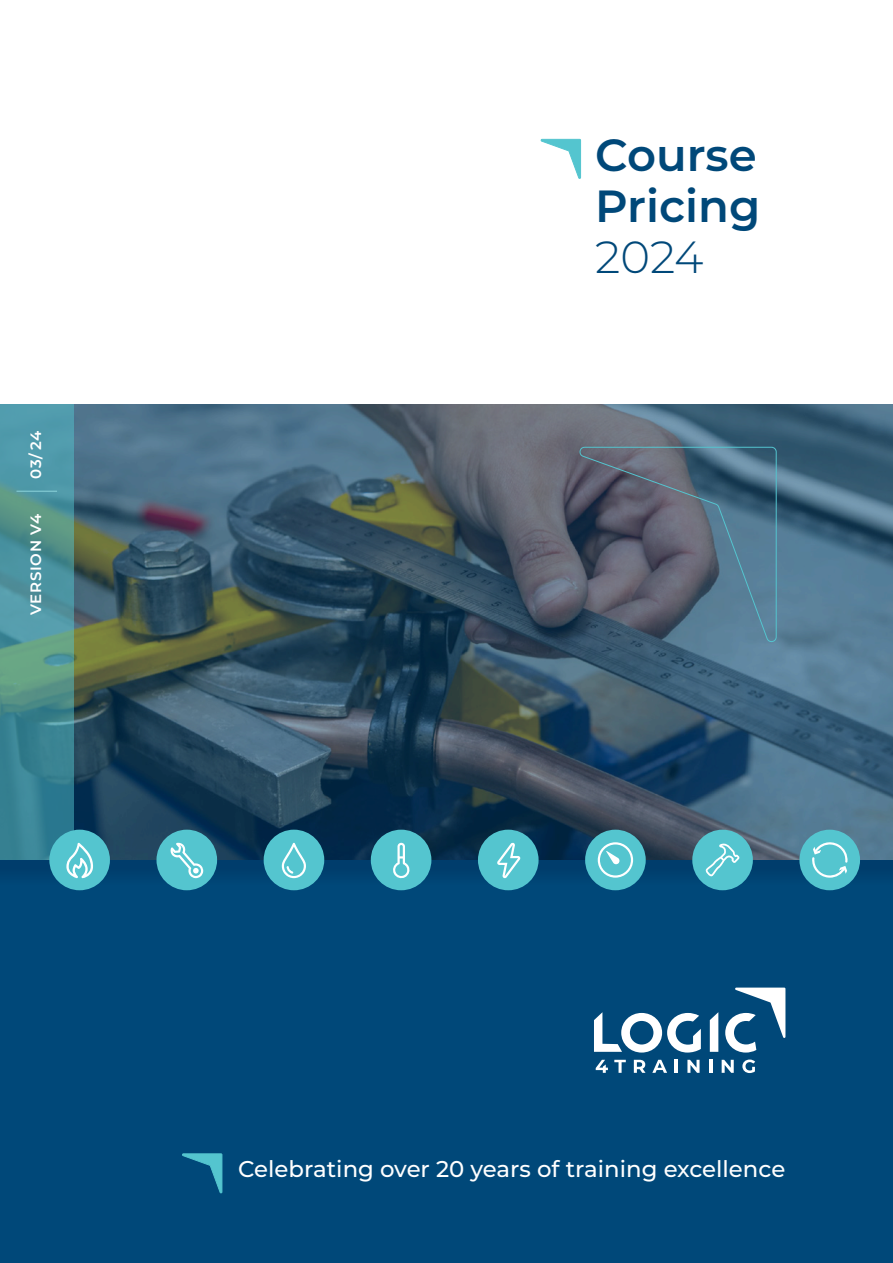
<style>
.page{position:relative;width:893px;height:1263px;background:#fff}
.page>*{position:absolute;margin:0;border:0;box-sizing:border-box;transform-origin:0 0}
.t1{font:600 45px/51px "Montserrat";color:#004879;text-align:justify}
.t2{font:500 22.8px "Montserrat";color:#fff}
.t3{font:600 15px "Montserrat";letter-spacing:.05em;color:#fff}
.s1{font-weight:300}
</style>
<div class="page">
<div style="left:0;top:828px;width:893px;height:435px;background:#004879"></div>
<svg style="left:74px;top:404px;width:819px;height:455px;background:#3d596a"></svg>
<svg style="left:578px;top:446px;width:199px;height:198px;background:#546679"></svg>
<svg style="left:541px;top:139px;width:40px;height:40px"></svg>
<svg style="left:182px;top:1153px;width:40px;height:41px"></svg>
<svg style="left:0;top:404px;width:74px;height:455px;background:#488e96"></svg>
<div style="left:49px;top:830px;width:61px;height:60px;background:#54c5cf;border-radius:50%"></div>
<svg style="left:67px;top:843px;width:26px;height:35px"></svg>
<div style="left:156px;top:830px;width:61px;height:60px;background:#54c5cf;border-radius:50%"></div>
<svg style="left:171px;top:843px;width:32px;height:35px"></svg>
<div style="left:264px;top:830px;width:60px;height:60px;background:#54c5cf;border-radius:50%"></div>
<svg style="left:282px;top:843px;width:24px;height:35px"></svg>
<div style="left:371px;top:830px;width:60px;height:60px;background:#54c5cf;border-radius:50%"></div>
<svg style="left:393px;top:843px;width:16px;height:35px"></svg>
<div style="left:478px;top:830px;width:61px;height:60px;background:#54c5cf;border-radius:50%"></div>
<svg style="left:497px;top:843px;width:23px;height:35px"></svg>
<div style="left:585px;top:830px;width:61px;height:60px;background:#54c5cf;border-radius:50%"></div>
<svg style="left:598px;top:842px;width:35px;height:36px"></svg>
<div style="left:799px;top:830px;width:61px;height:60px;background:#54c5cf;border-radius:50%"></div>
<svg style="left:812px;top:842px;width:35px;height:36px"></svg>
<div style="left:0;top:451px;width:82px;height:80px;background:#231f20;opacity:.3"></div>
<hr style="left:17px;top:491px;width:40px;height:1px;background:#8dd4db">
<svg style="left:594px;top:1012px;width:107px;height:40px"></svg>
<svg style="left:710px;top:1012px;width:8px;height:40px"></svg>
<svg style="left:725px;top:987px;width:60px;height:65px"></svg>
<svg style="left:596px;top:1060px;width:12px;height:13px"></svg>
<svg style="left:614px;top:1060px;width:12px;height:13px"></svg>
<svg style="left:634px;top:1060px;width:11px;height:13px"></svg>
<svg style="left:652px;top:1060px;width:15px;height:13px"></svg>
<svg style="left:675px;top:1060px;width:3px;height:13px"></svg>
<svg style="left:687px;top:1060px;width:12px;height:13px"></svg>
<svg style="left:709px;top:1060px;width:3px;height:13px"></svg>
<svg style="left:722px;top:1060px;width:12px;height:13px"></svg>
<svg style="left:742px;top:1059px;width:13px;height:14px"></svg>
<div style="left:692px;top:830px;width:61px;height:60px;background:#54c5cf;border-radius:50%"></div>
<svg style="left:706px;top:843px;width:34px;height:33px"></svg>
<p class="t3" style="left:25px;top:479px;width:50px;rotate:-90deg">03/24</p>
<p class="t3" style="left:25px;top:615px;width:103px;rotate:-90deg">VERSION V4</p>
<p class="t1" style="left:595px;top:128px;width:167px">Course Pricing <span class="s1">2024</span></p>
<p class="t2" style="left:238px;top:1153px;width:549px">Celebrating over 20 years of training excellence</p>
</div>
